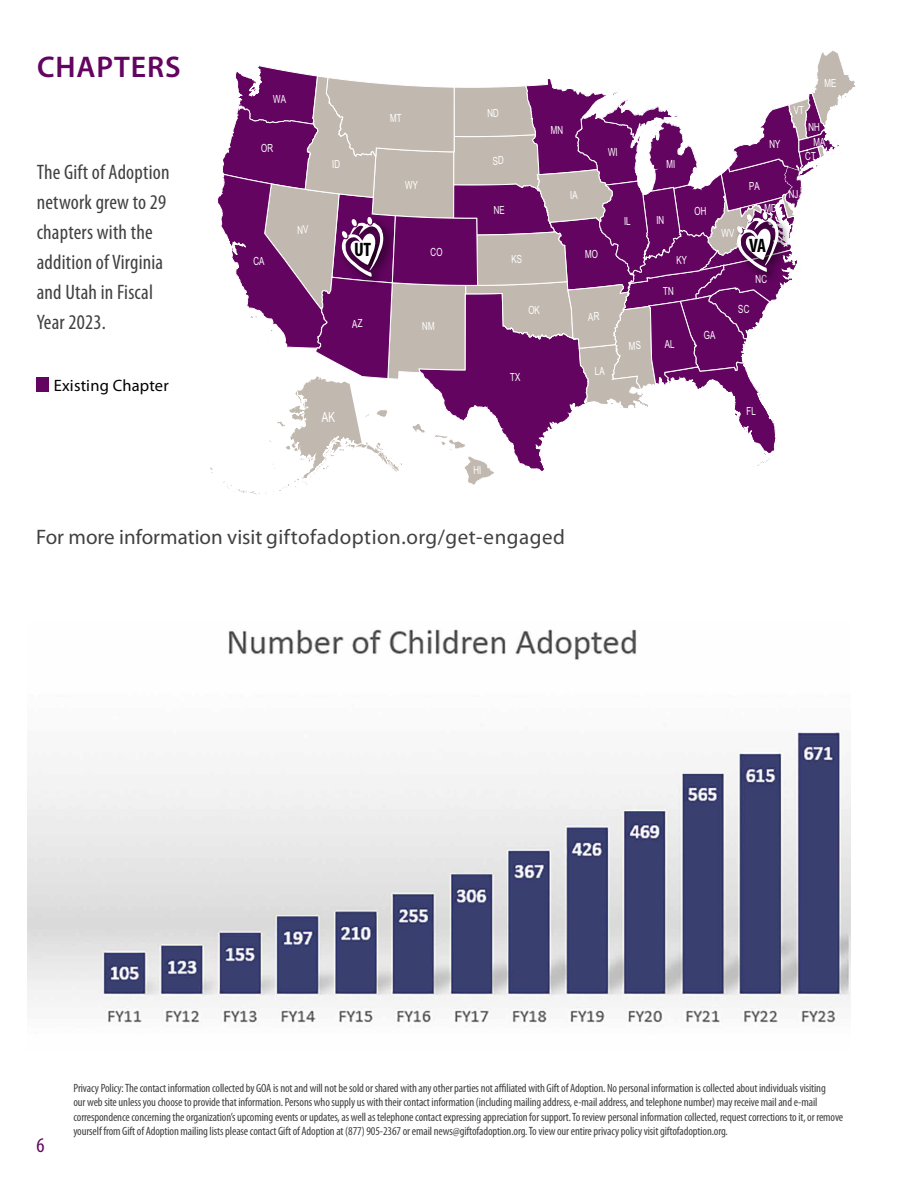
<style>
.page{position:relative;width:918px;height:1188px;background:#fff}
.page>*{position:absolute;margin:0;border:0;box-sizing:border-box;transform-origin:0 0}
.t1{font:600 30px "Myriad Pro";letter-spacing:.03em;color:#630460}
.t2{font:condensed 21px/30px "Myriad Pro";letter-spacing:.01em;color:#414042}
.t3{font:21px "Myriad Pro";letter-spacing:.02em;color:#414042}
.t4{font:condensed 21px "Myriad Pro";color:#630460}
.t5{font:700 condensed 19.5px "Myriad Pro";color:#000101}
.t6{font:16.5px "Myriad Pro";letter-spacing:.01em;color:#000}
.t7{font:condensed 12px/14.2px "Myriad Pro";letter-spacing:-.01em;color:#414042}
</style>
<div class="page">
<div style="left:37px;top:377px;width:12px;height:14px;background:#630460"></div>
<img style="left:27px;top:629px;width:823px;height:394px">
<svg style="left:210px;top:50px;width:646px;height:445px"></svg>
<h1 class="t1" style="left:37px;top:48px;width:145px">CHAPTERS</h1>
<h2 class="t2" style="left:37px;top:157px;width:134px">The Gift of Adoption network grew to 29 chapters with the addition of Virginia and Utah in Fiscal<br>Year 2023.</h2>
<h3 class="t6" style="left:54px;top:375px;width:116px">Existing Chapter</h3>
<h3 class="t5" style="left:354px;top:237px;width:18px">UT</h3>
<h3 class="t5" style="left:749px;top:233px;width:18px">VA</h3>
<h2 class="t3" style="left:36px;top:524px;width:530px">For more information visit giftofadoption.org/get-engaged</h2>
<h2 class="t4" style="left:37px;top:1132px;width:10px">6</h2>
<p class="t7" style="left:73px;top:1081px;width:771px">Privacy Policy: The contact information collected by GOA is not and will not be sold or shared with any other parties not affiliated with Gift of Adoption. No personal information is collected about individuals visiting<br>our web site unless you choose to provide that information. Persons who supply us with their contact information (including mailing address, e-mail address, and telephone number) may receive mail and e-mail correspondence concerning the organization’s upcoming events or updates, as well as telephone contact expressing appreciation for support. To review personal information collected, request corrections to it, or remove yourself from Gift of Adoption mailing lists please contact Gift of Adoption at (877) 905-2367 or email news@giftofadoption.org. To view our entire privacy policy visit giftofadoption.org.</p>
</div>
